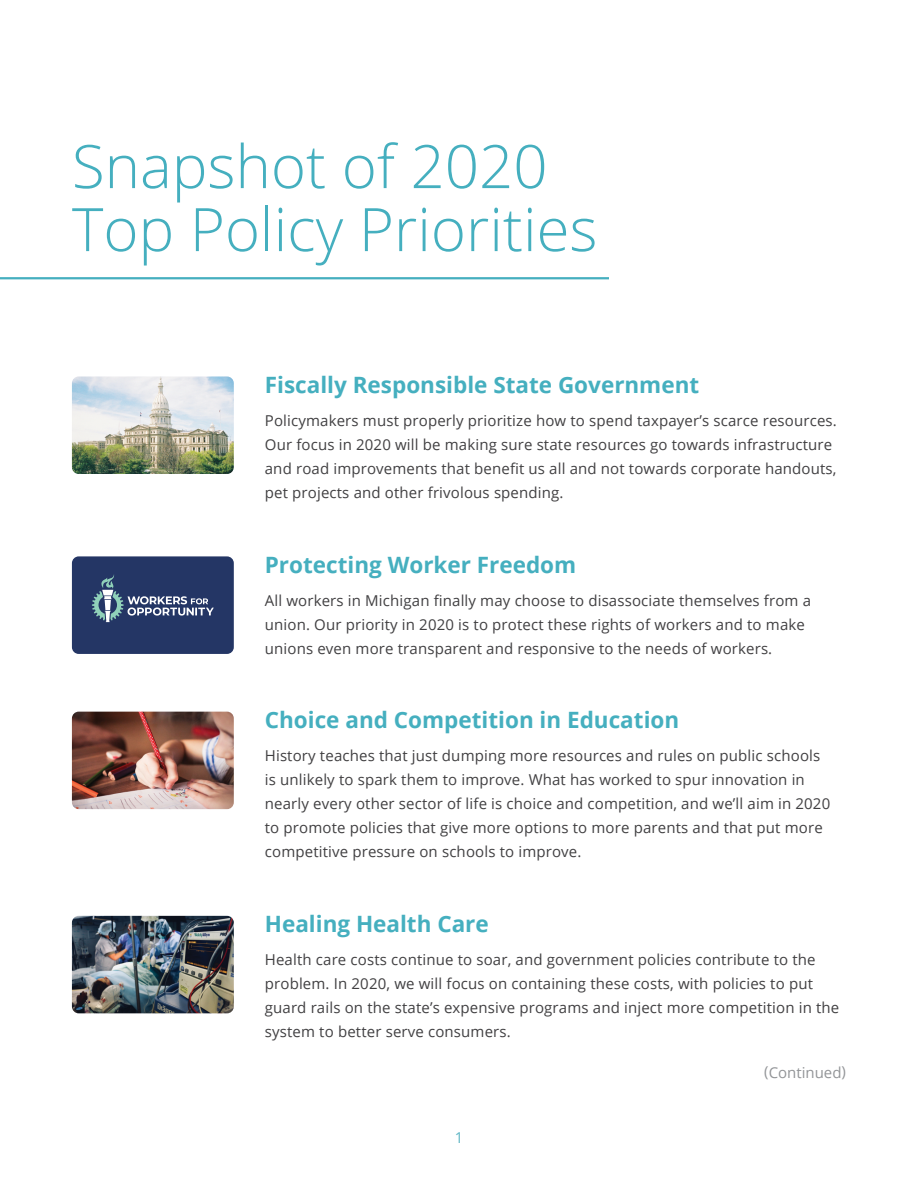
<style>
.page{position:relative;width:918px;height:1188px;background:#fff}
.page>*{position:absolute;margin:0;border:0;box-sizing:border-box;transform-origin:0 0}
.t1{font:300 60px/63px "Open Sans";color:#45afbf}
.t2{font:700 22.5px "Open Sans";color:#45afbf}
.t3{font:15px/24px "Open Sans";letter-spacing:.01em;color:#414042}
.t4{font:15px "Open Sans";color:#939598}
.t5{font:15px "Open Sans";color:#5db5c4}
</style>
<div class="page">
<hr style="left:0;top:277px;width:609px;height:2px;background:#45afbf">
<div style="left:72px;top:556px;width:162px;height:98px;background:#243665;border-radius:7px"></div>
<img style="left:72px;top:712px;width:162px;height:97px">
<img style="left:72px;top:916px;width:162px;height:97px">
<img style="left:72px;top:376px;width:162px;height:98px">
<svg style="left:92px;top:574px;width:122px;height:48px"></svg>
<h1 class="t1" style="left:72px;top:133px;width:527px">Snapshot of 2020<br>Top Policy Priorities</h1>
<h2 class="t2" style="left:265px;top:369px;width:436px">Fiscally Responsible State Government</h2>
<p class="t3" style="left:265px;top:409px;width:574px">Policymakers must properly prioritize how to spend taxpayer’s scarce resources.<br>Our focus in 2020 will be making sure state resources go towards infrastructure and road improvements that benefit us all and not towards corporate handouts, pet projects and other frivolous spending.</p>
<h2 class="t2" style="left:265px;top:549px;width:313px">Protecting Worker Freedom</h2>
<p class="t3" style="left:265px;top:588px;width:548px">All workers in Michigan finally may choose to disassociate themselves from a union. Our priority in 2020 is to protect these rights of workers and to make unions even more transparent and responsive to the needs of workers.</p>
<h2 class="t2" style="left:265px;top:704px;width:416px">Choice and Competition in Education</h2>
<p class="t3" style="left:265px;top:743px;width:567px">History teaches that just dumping more resources and rules on public schools is unlikely to spark them to improve. What has worked to spur innovation in nearly every other sector of life is choice and competition, and we’ll aim in 2020 to promote policies that give more options to more parents and that put more competitive pressure on schools to improve.</p>
<h2 class="t2" style="left:265px;top:908px;width:225px">Healing Health Care</h2>
<p class="t3" style="left:265px;top:947px;width:576px">Health care costs continue to soar, and government policies contribute to the problem. In 2020, we will focus on containing these costs, with policies to put guard rails on the state’s expensive programs and inject more competition in the system to better serve consumers.</p>
<p class="t5" style="left:455px;top:1127px;width:10px">1</p>
<p class="t4" style="left:764px;top:1063px;width:83px">(Continued)</p>
</div>
